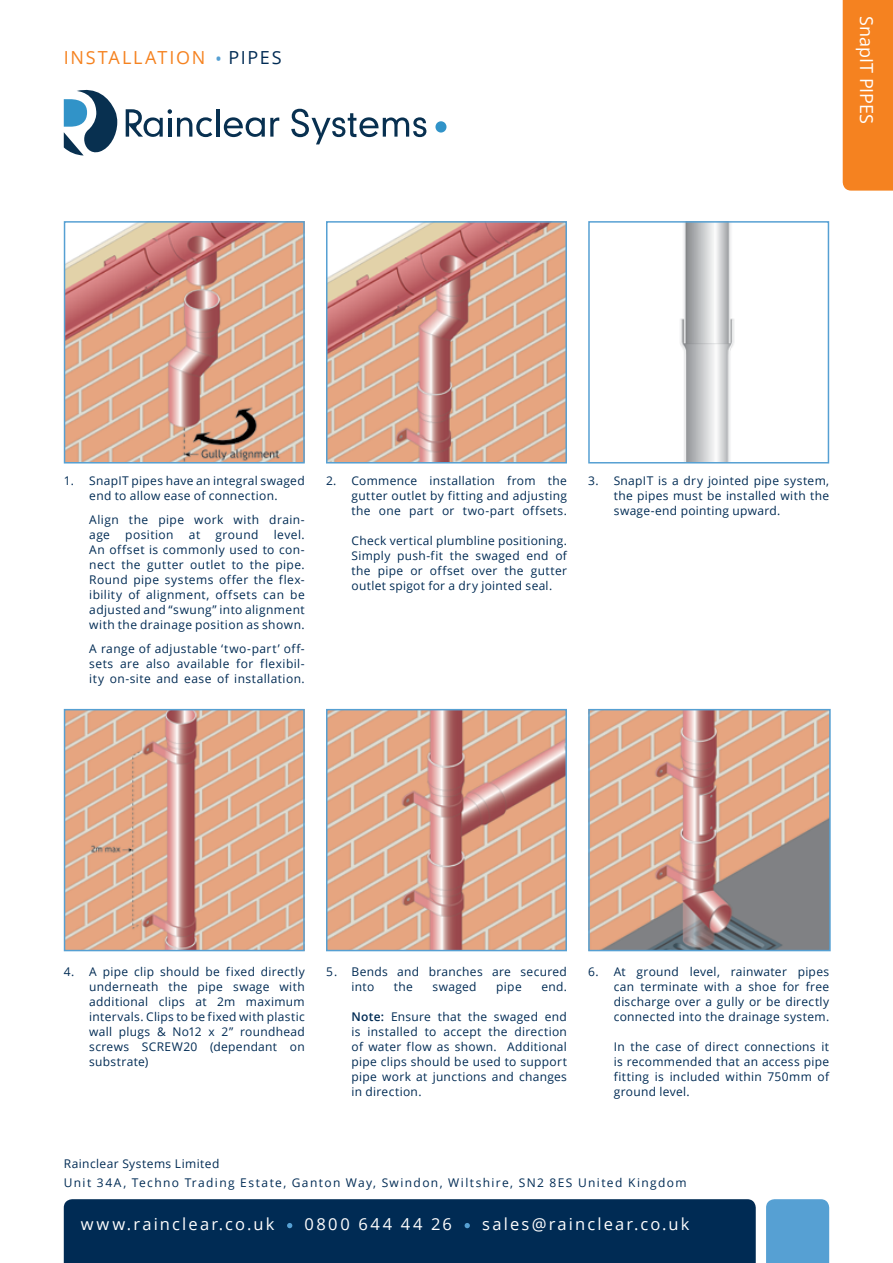
<style>
.page{position:relative;width:893px;height:1263px;background:#fff}
.page>*{position:absolute;margin:0;border:0;box-sizing:border-box;transform-origin:0 0}
.t1{font:18px "Open Sans";letter-spacing:.1em;color:#f58220}
.t2{font:18px "Open Sans";letter-spacing:-.005em;color:#fff}
.t3{font:16.5px "Open Sans";letter-spacing:.13em;color:#fff}
.t4{font:16.5px "Open Sans";letter-spacing:.155em;color:#fff}
.t5{font:12px/15px "Open Sans";letter-spacing:.03em;color:#002b54;text-align:justify}
.t6{font:12px/19.2px "Open Sans";letter-spacing:.115em;color:#002b54}
.s1{font-weight:300;font-size:25.5px;color:#56a0d3}
.s2{color:#002b54}
.s3{font-weight:600}
</style>
<div class="page">
<div style="left:435px;top:121px;width:11px;height:12px;background:#3193c8;border-radius:50%"></div>
<hr style="left:216px;top:109px;width:4px;height:28px;background:#083050">
<svg style="left:224px;top:117px;width:55px;height:20px"></svg>
<svg style="left:291px;top:109px;width:135px;height:35px"></svg>
<svg style="left:126px;top:109px;width:86px;height:28px"></svg>
<svg style="left:64px;top:90px;width:53px;height:65px"></svg>
<div style="left:843px;top:0;width:50px;height:191px;background:#f58220"></div>
<div style="left:64px;top:1199px;width:692px;height:64px;background:#002b54"></div>
<div style="left:766px;top:1199px;width:63px;height:64px;background:#56a0d3"></div>
<img style="left:67px;top:224px;width:235px;height:236px">
<div style="left:64px;top:221px;width:241px;height:242px;border:2px solid #56a0d3"></div>
<img style="left:329px;top:224px;width:235px;height:236px">
<div style="left:326px;top:221px;width:241px;height:242px;border:2px solid #56a0d3"></div>
<img style="left:591px;top:712px;width:237px;height:236px">
<div style="left:588px;top:709px;width:243px;height:242px;border:2px solid #56a0d3"></div>
<img style="left:680px;top:224px;width:54px;height:236px">
<div style="left:588px;top:221px;width:241px;height:242px;border:2px solid #56a0d3"></div>
<img style="left:67px;top:712px;width:235px;height:236px">
<div style="left:64px;top:709px;width:241px;height:242px;border:2px solid #56a0d3"></div>
<img style="left:329px;top:712px;width:235px;height:236px">
<div style="left:326px;top:709px;width:241px;height:242px;border:2px solid #56a0d3"></div>
<h1 class="t1" style="left:64px;top:45px;width:219px">INSTALLATION <span class="s1">•</span> <span class="s2">PIPES</span></h1>
<h1 class="t2" style="left:879px;top:16px;width:109px;rotate:90deg">SnapIT PIPES</h1>
<p class="t5" style="left:64px;top:473px;width:242px;text-align:center">1. SnapIT pipes have an integral swaged end to allow ease of connection.</p>
<p class="t5" style="left:89px;top:512px;width:217px">Align the pipe work with drain&shy;age</p>
<p class="t5" style="left:89px;top:527px;width:217px;text-indent:184px">level.<br>An offset is commonly used to con&shy;nect the gutter outlet to the pipe.<br>Round pipe systems offer the flex&shy;ibility of alignment, offsets can be adjusted and “swung” into alignment with the drainage position as shown.</p>
<p class="t5" style="left:89px;top:640px;width:217px">A range of adjustable ‘two-part’ off&shy;sets are also available for flexibil&shy;ity on-site and ease of installation.</p>
<p class="t5" style="left:125px;top:527px;width:50px">position</p>
<p class="t5" style="left:189px;top:527px;width:13px">at</p>
<p class="t5" style="left:216px;top:527px;width:44px">ground</p>
<p class="t5" style="left:351px;top:473px;width:217px;text-indent:-26px">2. Commence installation from the gutter outlet by fitting and adjusting the one part or two-part offsets.</p>
<p class="t5" style="left:351px;top:533px;width:217px">Check vertical plumbline positioning.<br>Simply push-fit the swaged end of the pipe or offset over the gutter outlet spigot for a dry jointed seal.</p>
<p class="t5" style="left:614px;top:473px;width:217px;text-indent:-26px">3. SnapIT is a dry jointed pipe system, the pipes must be installed with the swage-end pointing upward.</p>
<p class="t5" style="left:89px;top:963px;width:217px;text-indent:-26px">4. A pipe clip should be fixed directly underneath the pipe swage with additional clips at 2m maximum intervals. Clips to be fixed with plastic wall plugs &amp; No12 x 2” roundhead screws SCREW20 (dependant on substrate)</p>
<p class="t5" style="left:351px;top:963px;width:217px;text-indent:-26px">5. Bends and branches are secured into</p>
<p class="t5" style="left:394px;top:978px;width:21px">the</p>
<p class="t5" style="left:433px;top:978px;width:46px">swaged</p>
<p class="t5" style="left:496px;top:978px;width:27px">pipe</p>
<p class="t5" style="left:541px;top:978px;width:27px">end.</p>
<p class="t5" style="left:351px;top:1008px;width:217px"><span class="s3">Note:</span> Ensure that the swaged end is installed to accept the direction of water flow as shown. Additional pipe clips should be used to support pipe work at junctions and changes in direction.</p>
<p class="t5" style="left:614px;top:963px;width:217px;text-indent:-26px">6. At ground level, rainwater pipes can terminate with a shoe for free discharge over a gully or be directly connected into the drainage system.</p>
<p class="t5" style="left:614px;top:1038px;width:217px">In the case of direct connections it is recommended that an access pipe fitting is included within 750mm of ground level.</p>
<p class="t6" style="left:64px;top:1154px;width:624px">Rainclear Systems Limited<br>Unit 34A, Techno Trading Estate, Ganton Way, Swindon, Wiltshire, SN2 8ES United Kingdom</p>
<h2 class="t3" style="left:81px;top:1212px;width:195px">www.rainclear.co.uk</h2>
<h2 class="t4" style="left:305px;top:1212px;width:149px">0800 644 44 26</h2>
<h2 class="t3" style="left:482px;top:1212px;width:209px">sales@rainclear.co.uk</h2>
</div>
